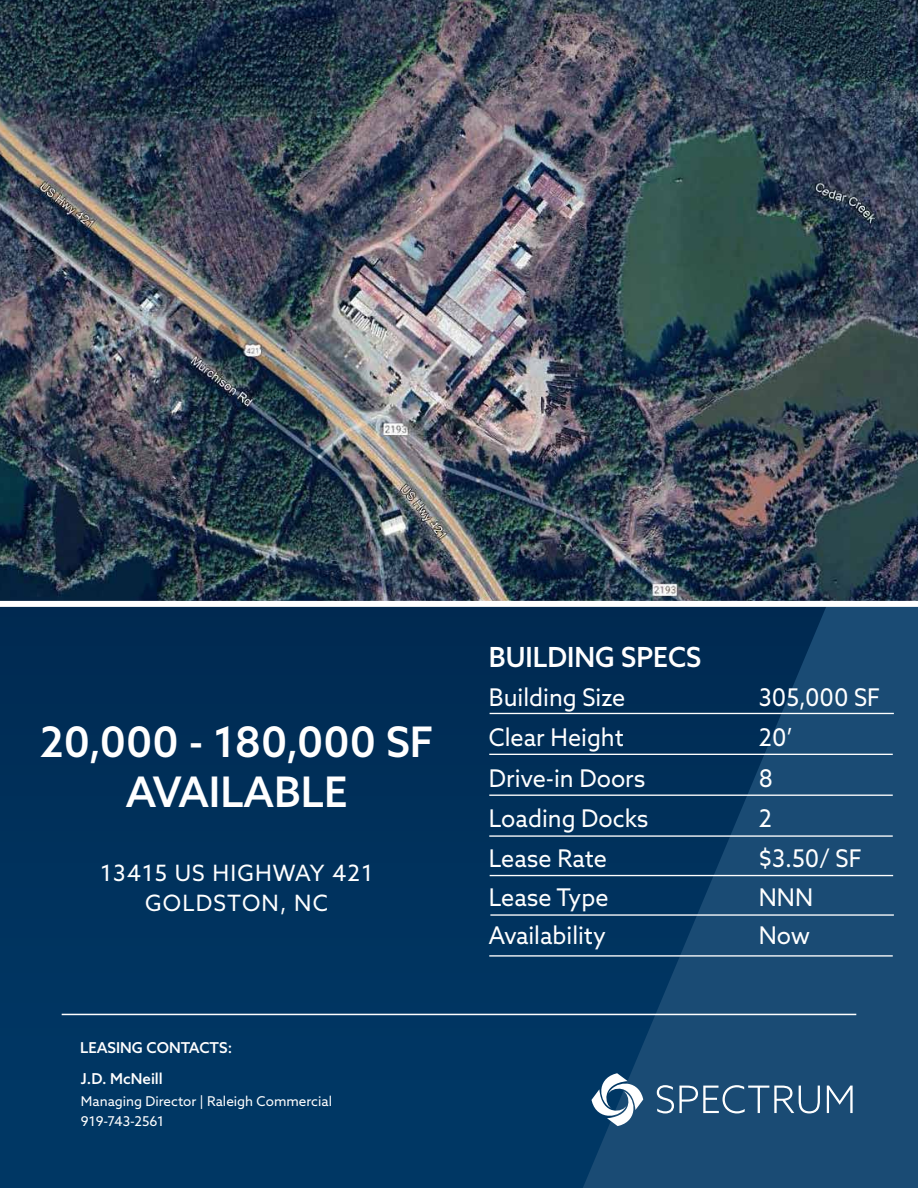
<style>
.page{position:relative;width:918px;height:1188px;background:#fff}
.page>*{position:absolute;margin:0;border:0;box-sizing:border-box;transform-origin:0 0}
.t1{font:500 42.15px/50.6px "Azo Sans";color:#fff;text-align:center}
.t2{font:500 27.75px "Azo Sans";color:#fff;scale:.96 1}
.t3{font:24.3px "Azo Sans";color:#fff;scale:.96 1}
.t4{font:22.5px/30px "Azo Sans";letter-spacing:.05em;color:#fff;text-align:center}
.t5{font:500 15px/30.6px "Azo Sans";color:#fff}
.t6{font:13.5px/19.5px "Azo Sans";color:#fff}
</style>
<div class="page">
<div style="left:1px;top:594px;width:916px;height:594px;background:#003764"></div>
<div style="left:1px;top:598px;width:916px;height:489px;background:#00315c"></div>
<svg style="left:489px;top:596px;width:429px;height:592px"></svg>
<hr style="left:62px;top:1014px;width:794px;height:1px;background:#fff">
<svg style="left:592px;top:1073px;width:51px;height:53px"></svg>
<svg style="left:657px;top:1085px;width:163px;height:28px;background:#4a7191"></svg>
<svg style="left:827px;top:1086px;width:26px;height:27px"></svg>
<img style="left:0;top:0;width:917px;height:601px">
<div style="left:0;top:601px;width:918px;height:6px;background:#fff"></div>
<hr style="left:490px;top:713px;width:404px;height:1px;background:#fff">
<hr style="left:489px;top:754px;width:404px;height:1px;background:#fff">
<hr style="left:489px;top:795px;width:404px;height:1px;background:#fff">
<hr style="left:489px;top:835px;width:404px;height:2px;background:#fff">
<hr style="left:490px;top:875px;width:403px;height:1px;background:#fff">
<hr style="left:490px;top:914px;width:404px;height:2px;background:#fff">
<hr style="left:489px;top:955px;width:404px;height:2px;background:#fff">
<h1 class="t1" style="left:40px;top:716px;width:395px">20,000 - 180,000 SF<br>AVAILABLE</h1>
<p class="t4" style="left:101px;top:858px;width:274px">13415 US HIGHWAY 421<br>GOLDSTON, NC</p>
<p class="t5" style="left:80px;top:1032px;width:154px">LEASING CONTACTS:<br>J.D. McNeill</p>
<p class="t6" style="left:81px;top:1092px;width:253px">Managing Director | Raleigh Commercial<br>919-743-2561</p>
<p class="t2" style="left:489px;top:639px;width:223px">BUILDING SPECS</p>
<p class="t3" style="left:489px;top:682px;width:144px">Building Size</p>
<p class="t3" style="left:759px;top:682px;width:128px">305,000 SF</p>
<p class="t3" style="left:489px;top:722px;width:142px">Clear Height</p>
<p class="t3" style="left:759px;top:722px;width:37px">20’</p>
<p class="t3" style="left:489px;top:762px;width:165px">Drive-in Doors</p>
<p class="t3" style="left:759px;top:762px;width:16px">8</p>
<p class="t3" style="left:489px;top:802px;width:168px">Loading Docks</p>
<p class="t3" style="left:759px;top:802px;width:15px">2</p>
<p class="t3" style="left:489px;top:842px;width:124px">Lease Rate</p>
<p class="t3" style="left:759px;top:842px;width:109px">$3.50/ SF</p>
<p class="t3" style="left:489px;top:881px;width:126px">Lease Type</p>
<p class="t3" style="left:759px;top:881px;width:58px">NNN</p>
<p class="t3" style="left:489px;top:920px;width:123px">Availability</p>
<p class="t3" style="left:759px;top:920px;width:55px">Now</p>
</div>
